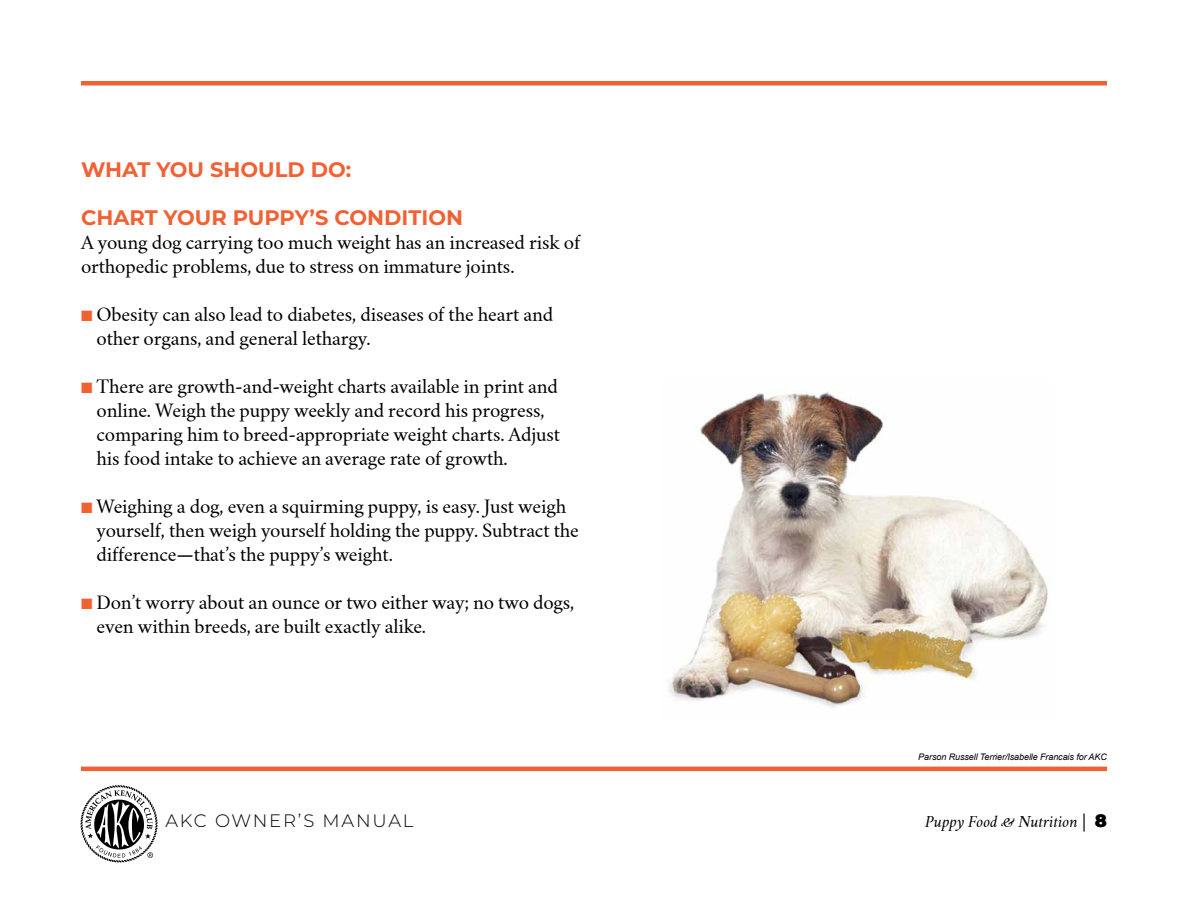
<style>
.page{position:relative;width:1188px;height:918px;background:#fff}
.page>*{position:absolute;margin:0;border:0;box-sizing:border-box;transform-origin:0 0}
.t1{font:700 21px "Montserrat";color:#f16134}
.t2{font:18px/24px "Crimson Text";letter-spacing:-.01em;color:#000}
.t3{font:300 18px "Montserrat";letter-spacing:.1em;color:#000}
.t4{font:italic 15px "Crimson Text";color:#000}
.t5{font:italic 9px "Arial";letter-spacing:-.01em;color:#000}
.s1{color:#f16134}
.s2{font-family:"Minion Pro";font-style:normal;font-size:18px}
.s3{font-family:"Montserrat";font-weight:900;font-style:normal;font-size:18px}
</style>
<div class="page">
<svg style="left:80px;top:785px;width:78px;height:78px"></svg>
<img style="left:669px;top:392px;width:379px;height:315px">
<hr style="left:81px;top:767px;width:1026px;height:4px;background:#f16134">
<div style="left:81px;top:81px;width:1026px;height:5px;background:#f16134"></div>
<p class="t1" style="left:81px;top:154px;width:272px">WHAT YOU SHOULD DO:</p>
<p class="t1" style="left:81px;top:202px;width:384px">CHART YOUR PUPPY’S CONDITION</p>
<p class="t2" style="left:81px;top:231px;width:501px">A young dog carrying too much weight has an increased risk of orthopedic problems, due to stress on immature joints.</p>
<p class="t2" style="left:97px;top:303px;width:458px;text-indent:-16px"><span class="s1">■</span> Obesity can also lead to diabetes, diseases of the heart and other organs, and general lethargy.</p>
<p class="t2" style="left:97px;top:375px;width:465px;text-indent:-16px"><span class="s1">■</span> There are growth-and-weight charts available in print and online. Weigh the puppy weekly and record his progress, comparing him to breed-appropriate weight charts. Adjust his food intake to achieve an average rate of growth.</p>
<p class="t2" style="left:97px;top:495px;width:484px;text-indent:-16px"><span class="s1">■</span> Weighing a dog, even a squirming puppy, is easy. Just weigh yourself, then weigh yourself holding the puppy. Subtract the difference—that’s the puppy’s weight.</p>
<p class="t2" style="left:97px;top:591px;width:479px;text-indent:-16px"><span class="s1">■</span> Don’t worry about an ounce or two either way; no two dogs, even within breeds, are built exactly alike.</p>
<p class="t5" style="left:918px;top:751px;width:190px">Parson Russell Terrier/Isabelle Francais for AKC</p>
<p class="t3" style="left:165px;top:809px;width:250px">AKC OWNER’S MANUAL</p>
<p class="t4" style="left:925px;top:813px;width:183px">Puppy Food &amp; Nutrition <span class="s2">|</span> <span class="s3">8</span></p>
</div>
